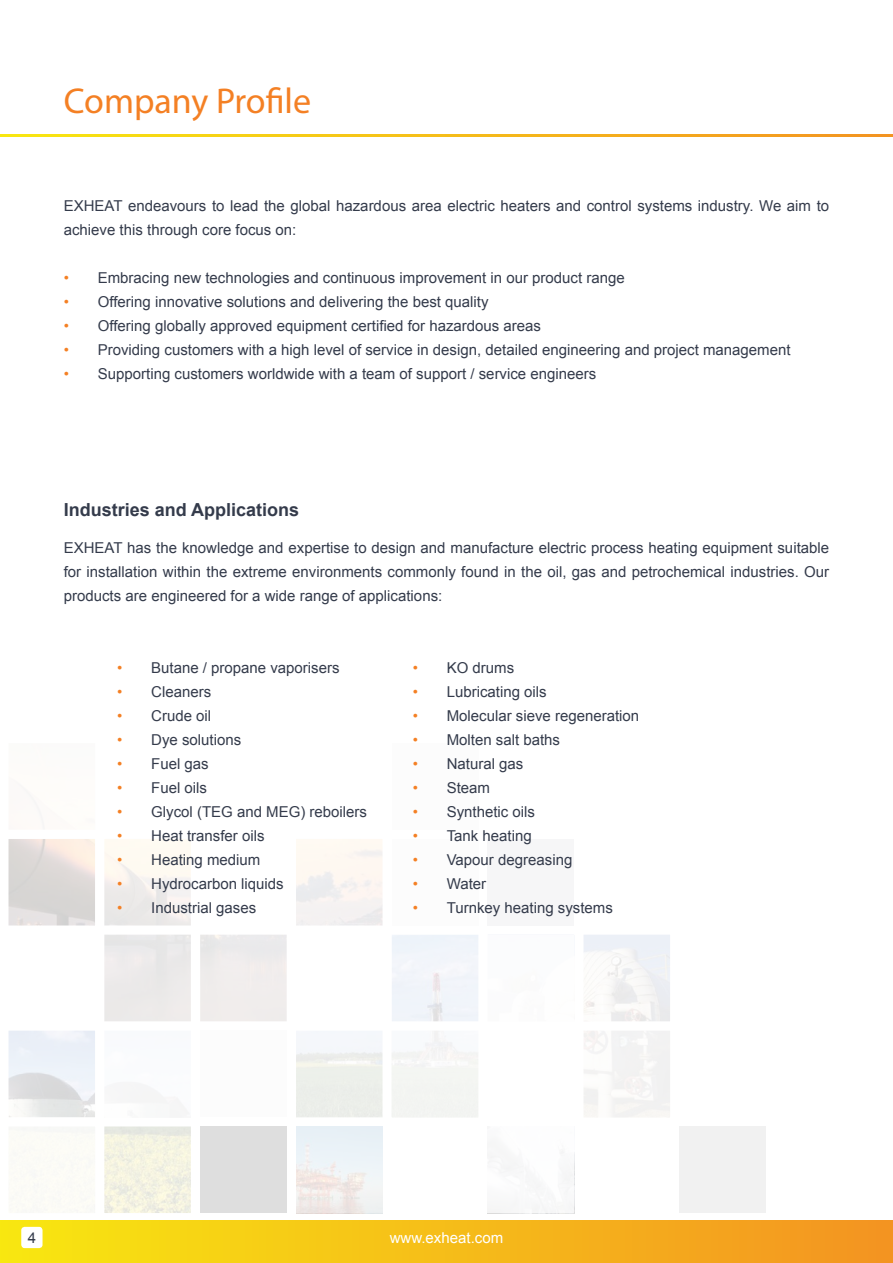
<style>
.page{position:relative;width:893px;height:1263px;background:#fff}
.page>*{position:absolute;margin:0;border:0;box-sizing:border-box;transform-origin:0 0}
.t1{font:36px "Myriad Pro";color:#f48024}
.t2{font:700 18px "Arial";color:#343b4b}
.t3{font:15px/24px "Arial";color:#343b4b}
.t4{font:15px "Arial";color:#fff}
.s1{color:#f48024}
</style>
<div class="page">
<svg style="left:0;top:134px;width:893px;height:2px;background:#f5bd18"></svg>
<div style="left:0;top:1220px;width:893px;height:43px;background:linear-gradient(to right,#f8e811,#f39321)"></div>
<div style="left:21px;top:1227px;width:22px;height:21px;background:#fff;border-radius:3px"></div>
<div style="left:296px;top:839px;width:87px;height:86px;background:linear-gradient(to right,#f7f4f1,#f9f4f0)"></div>
<div style="left:104px;top:839px;width:87px;height:86px;background:linear-gradient(to right,#f2efeb,#f9f5f1)"></div>
<svg style="left:9px;top:839px;width:86px;height:86px;background:#e1dcd9"></svg>
<div style="left:392px;top:935px;width:86px;height:86px;background:#f1f4fa"></div>
<div style="left:200px;top:935px;width:87px;height:86px;background:#f0ecec"></div>
<div style="left:104px;top:935px;width:87px;height:86px;background:#ebe9e9"></div>
<div style="left:392px;top:1031px;width:86px;height:86px;background:#f4f5f2"></div>
<div style="left:296px;top:1031px;width:87px;height:86px;background:linear-gradient(to right,#eff1ee,#eff1ef)"></div>
<svg style="left:9px;top:1031px;width:86px;height:86px;fill:#eaeff7"></svg>
<div style="left:296px;top:1126px;width:87px;height:87px;background:linear-gradient(to bottom,#e8f3fa,#f3eae6)"></div>
<div style="left:200px;top:1126px;width:87px;height:87px;background:#dedede"></div>
<div style="left:104px;top:1126px;width:87px;height:87px;background:linear-gradient(to right,#f3f2e2,#f2f1e2)"></div>
<div style="left:9px;top:1126px;width:86px;height:87px;background:#fbfbf6"></div>
<div style="left:488px;top:839px;width:86px;height:86px;background:#f6f6f7"></div>
<div style="left:583px;top:935px;width:87px;height:86px;background:#f2f2f7"></div>
<div style="left:583px;top:1031px;width:87px;height:86px;background:#f4f3f3"></div>
<div style="left:679px;top:1126px;width:87px;height:87px;background:#f1f1f1"></div>
<h1 class="t1" style="left:64px;top:79px;width:249px">Company Profile</h1>
<p class="t3" style="left:64px;top:194px;width:767px">EXHEAT endeavours to lead the global hazardous area electric heaters and control systems industry. We aim to achieve this through core focus on:</p>
<p class="t3" style="left:64px;top:266px;width:562px"><span class="s1">•</span> Embracing new technologies and continuous improvement in our product range</p>
<p class="t3" style="left:64px;top:290px;width:426px"><span class="s1">•</span> Offering innovative solutions and delivering the best quality</p>
<p class="t3" style="left:64px;top:314px;width:479px"><span class="s1">•</span> Offering globally approved equipment certified for hazardous areas</p>
<p class="t3" style="left:64px;top:338px;width:728px"><span class="s1">•</span> Providing customers with a high level of service in design, detailed engineering and project management</p>
<p class="t3" style="left:64px;top:362px;width:534px"><span class="s1">•</span> Supporting customers worldwide with a team of support / service engineers</p>
<p class="t2" style="left:64px;top:498px;width:237px">Industries and Applications</p>
<p class="t3" style="left:64px;top:535px;width:767px;text-align:justify">EXHEAT has the knowledge and expertise to design and manufacture electric process heating equipment suitable for installation within the extreme environments commonly found in the oil, gas and petrochemical industries. Our products are engineered for a wide range of applications:</p>
<p class="t3" style="left:117px;top:656px;width:224px"><span class="s1">•</span> Butane / propane vaporisers</p>
<p class="t3" style="left:117px;top:680px;width:96px"><span class="s1">•</span> Cleaners</p>
<p class="t3" style="left:117px;top:704px;width:96px"><span class="s1">•</span> Crude oil</p>
<p class="t3" style="left:117px;top:728px;width:126px"><span class="s1">•</span> Dye solutions</p>
<p class="t3" style="left:117px;top:752px;width:93px"><span class="s1">•</span> Fuel gas</p>
<p class="t3" style="left:117px;top:776px;width:91px"><span class="s1">•</span> Fuel oils</p>
<p class="t3" style="left:117px;top:800px;width:251px"><span class="s1">•</span> Glycol (TEG and MEG) reboilers</p>
<p class="t3" style="left:117px;top:824px;width:149px"><span class="s1">•</span> Heat transfer oils</p>
<p class="t3" style="left:117px;top:848px;width:145px"><span class="s1">•</span> Heating medium</p>
<p class="t3" style="left:117px;top:872px;width:168px"><span class="s1">•</span> Hydrocarbon liquids</p>
<p class="t3" style="left:117px;top:896px;width:141px"><span class="s1">•</span> Industrial gases</p>
<p class="t3" style="left:413px;top:656px;width:103px"><span class="s1">•</span> KO drums</p>
<p class="t3" style="left:413px;top:680px;width:136px"><span class="s1">•</span> Lubricating oils</p>
<p class="t3" style="left:413px;top:704px;width:228px"><span class="s1">•</span> Molecular sieve regeneration</p>
<p class="t3" style="left:413px;top:728px;width:149px"><span class="s1">•</span> Molten salt baths</p>
<p class="t3" style="left:413px;top:752px;width:112px"><span class="s1">•</span> Natural gas</p>
<p class="t3" style="left:413px;top:776px;width:79px"><span class="s1">•</span> Steam</p>
<p class="t3" style="left:413px;top:800px;width:124px"><span class="s1">•</span> Synthetic oils</p>
<p class="t3" style="left:413px;top:824px;width:121px"><span class="s1">•</span> Tank heating</p>
<p class="t3" style="left:413px;top:848px;width:161px"><span class="s1">•</span> Vapour degreasing</p>
<p class="t3" style="left:413px;top:872px;width:75px"><span class="s1">•</span> Water</p>
<p class="t3" style="left:413px;top:896px;width:202px"><span class="s1">•</span> Turnkey heating systems</p>
<p class="t3" style="left:28px;top:1226px;width:10px">4</p>
<p class="t4" style="left:390px;top:1228px;width:115px">www.exheat.com</p>
</div>
